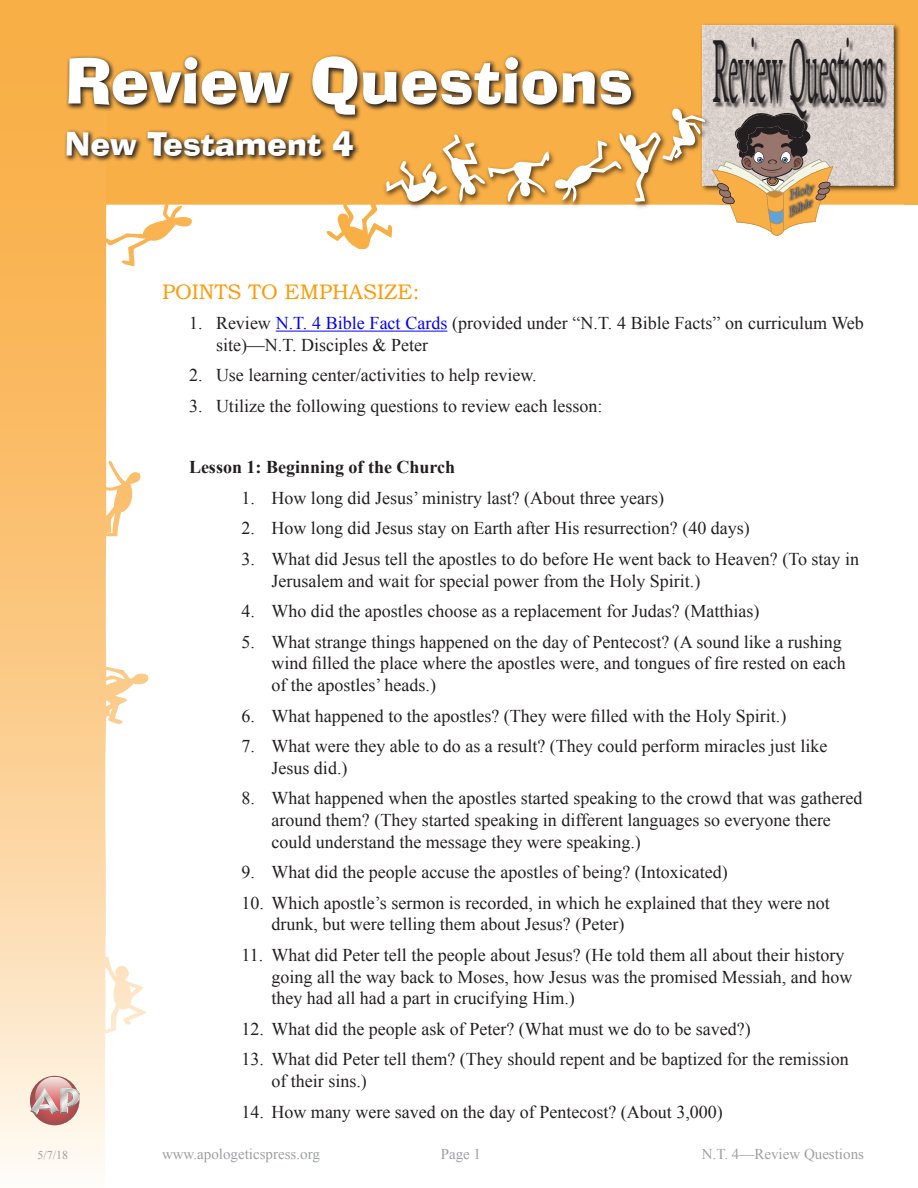
<style>
.page{position:relative;width:918px;height:1188px;background:#fff}
.page>*{position:absolute;margin:0;border:0;box-sizing:border-box;transform-origin:0 0}
.t1{font:89.85px "Calisto";color:#231f20;scale:.25 1}
.Lesson_Title_New{font:61.5px "Ad Lib BT";color:#fff}
.Lesson_Title_Heading{font:31.5px "Ad Lib BT";color:#fff}
.Heading_1{font:21px "Bookman Old Style";color:#f90}
.Body_text_Indented_t{font:18px/21.6px "Times New Roman";color:#231f20}
.Heading_3{font:700 18px "Times New Roman";color:#231f20}
.t2{font:15px "Times New Roman";color:#9d9fa2}
.Wednesday_Lesson_Hea{font:12px "Times New Roman";color:#9d9fa2}
.s1{color:#00f}
</style>
<div class="page">
<svg style="left:0;top:0;width:648px;height:249px;fill:#f8af46"></svg>
<img style="left:648px;top:0;width:256px;height:205px">
<svg style="left:702px;top:26px;width:191px;height:159px;background:#dad0cc"></svg>
<div style="left:904px;top:0;width:14px;height:205px;background:#f8af46"></div>
<img style="left:382px;top:104px;width:331px;height:107px">
<svg style="left:384px;top:109px;width:321px;height:101px"></svg>
<svg style="left:0;top:15px;width:192px;height:1154px"></svg>
<img style="left:713px;top:26px;width:178px;height:102px">
<svg style="left:712px;top:110px;width:121px;height:126px;background:#bda488"></svg>
<svg style="left:30px;top:1076px;width:49px;height:49px"></svg>
<svg style="left:35px;top:1077px;width:39px;height:38px"></svg>
<svg style="left:30px;top:1088px;width:50px;height:27px"></svg>
<hr style="left:276px;top:331px;width:171px;height:1px;background:#00f">
<svg style="left:65px;top:54px;width:573px;height:68px;background:#ac7b38"></svg>
<svg style="left:64px;top:128px;width:296px;height:35px;background:#a97938"></svg>
<p class="Lesson_Title_New" style="left:65px;top:42px;width:570px">Review Questions</p>
<p class="Lesson_Title_Heading" style="left:65px;top:124px;width:290px">New Testament 4</p>
<p class="t1" style="left:713px;top:19px;width:686px">Review Questions</p>
<p class="Heading_1" style="left:162px;top:278px;width:259px">POINTS TO EMPHASIZE:</p>
<p class="Body_text_Indented_t" style="left:216px;top:312px;width:649px;text-indent:-27px">1. Review <span class="s1">N.T. 4 Bible Fact Cards</span> (provided under “N.T. 4 Bible Facts” on curriculum Web site)—N.T. Disciples &amp; Peter</p>
<p class="Body_text_Indented_t" style="left:189px;top:364px;width:349px">2. Use learning center/activities to help review.</p>
<p class="Body_text_Indented_t" style="left:189px;top:395px;width:415px">3. Utilize the following questions to review each lesson:</p>
<p class="Heading_3" style="left:189px;top:455px;width:268px">Lesson 1: Beginning of the Church</p>
<p class="Body_text_Indented_t" style="left:242px;top:487px;width:424px">1. How long did Jesus’ ministry last? (About three years)</p>
<p class="Body_text_Indented_t" style="left:242px;top:517px;width:510px">2. How long did Jesus stay on Earth after His resurrection? (40 days)</p>
<p class="Body_text_Indented_t" style="left:272px;top:548px;width:589px;text-indent:-30px">3. What did Jesus tell the apostles to do before He went back to Heaven? (To stay in<br>Jerusalem and wait for special power from the Holy Spirit.)</p>
<p class="Body_text_Indented_t" style="left:242px;top:600px;width:519px">4. Who did the apostles choose as a replacement for Judas? (Matthias)</p>
<p class="Body_text_Indented_t" style="left:272px;top:631px;width:576px;text-indent:-30px">5. What strange things happened on the day of Pentecost? (A sound like a rushing wind filled the place where the apostles were, and tongues of fire rested on each of the apostles’ heads.)</p>
<p class="Body_text_Indented_t" style="left:242px;top:704px;width:546px">6. What happened to the apostles? (They were filled with the Holy Spirit.)</p>
<p class="Body_text_Indented_t" style="left:272px;top:735px;width:557px;text-indent:-30px">7. What were they able to do as a result? (They could perform miracles just like<br>Jesus did.)</p>
<p class="Body_text_Indented_t" style="left:272px;top:787px;width:592px;text-indent:-30px">8. What happened when the apostles started speaking to the crowd that was gathered around them? (They started speaking in different languages so everyone there could understand the message they were speaking.)</p>
<p class="Body_text_Indented_t" style="left:242px;top:861px;width:488px">9. What did the people accuse the apostles of being? (Intoxicated)</p>
<p class="Body_text_Indented_t" style="left:272px;top:892px;width:560px;text-indent:-30px">10. Which apostle’s sermon is recorded, in which he explained that they were not drunk, but were telling them about Jesus? (Peter)</p>
<p class="Body_text_Indented_t" style="left:272px;top:944px;width:582px;text-indent:-30px">11. What did Peter tell the people about Jesus? (He told them all about their history going all the way back to Moses, how Jesus was the promised Messiah, and how they had all had a part in crucifying Him.)</p>
<p class="Body_text_Indented_t" style="left:242px;top:1018px;width:511px">12. What did the people ask of Peter? (What must we do to be saved?)</p>
<p class="Body_text_Indented_t" style="left:272px;top:1048px;width:579px;text-indent:-30px">13. What did Peter tell them? (They should repent and be baptized for the remission of their sins.)</p>
<p class="Body_text_Indented_t" style="left:242px;top:1100px;width:483px">14. How many were saved on the day of Pentecost? (About 3,000)</p>
<p class="Wednesday_Lesson_Hea" style="left:38px;top:1147px;width:32px">5/7/18</p>
<p class="t2" style="left:162px;top:1144px;width:159px">www.apologeticspress.org</p>
<p class="t2" style="left:441px;top:1144px;width:42px">Page 1</p>
<p class="t2" style="left:702px;top:1144px;width:164px">N.T. 4—Review Questions</p>
</div>
